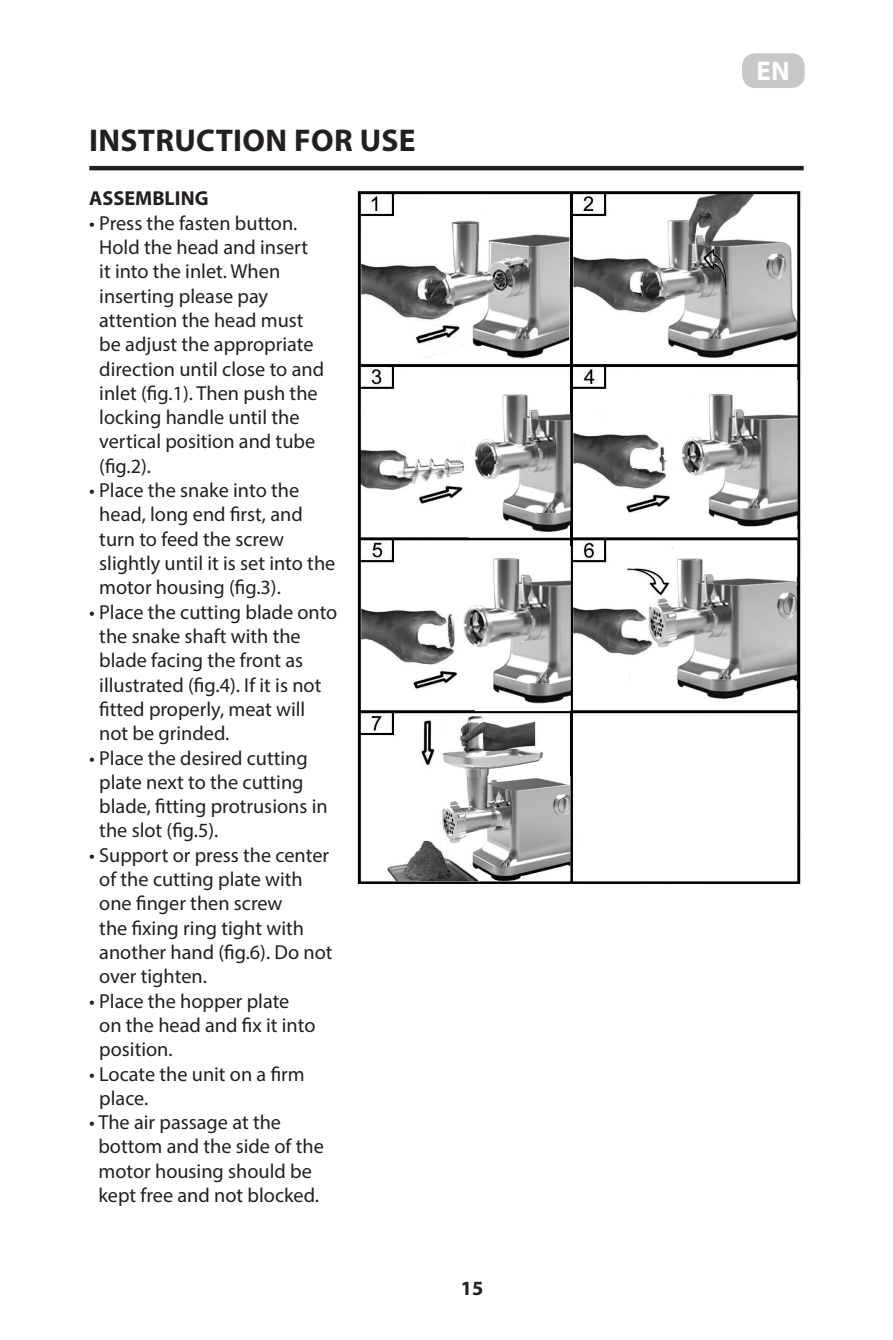
<style>
.page{position:relative;width:893px;height:1340px;background:#fff}
.page>*{position:absolute;margin:0;border:0;box-sizing:border-box;transform-origin:0 0}
.Podzag{font:700 31.5px "Myriad Pro";letter-spacing:.01em;color:#231f20}
.t1{font:700 27px "Myriad Pro";color:#fff}
.t2{font:20.25px/24.3px "Myriad Pro";color:#231f20}
.t3{font:700 20.25px "Myriad Pro";color:#231f20}
</style>
<div class="page">
<div style="left:742px;top:53px;width:63px;height:35px;background:#c7c8ca;border-radius:14px"></div>
<hr style="left:89px;top:166px;width:715px;height:4px;background:#231f20">
<img style="left:356px;top:191px;width:445px;height:694px">
<p class="Podzag" style="left:89px;top:120px;width:328px">INSTRUCTION FOR USE</p>
<p class="t3" style="left:89px;top:185px;width:121px">ASSEMBLING</p>
<p class="t2" style="left:99px;top:210px;width:226px;text-indent:-10px">• Press the fasten button.<br>Hold the head and insert it into the inlet. When inserting please pay attention the head must be adjust the appropriate direction until close to and inlet (fig.1). Then push the locking handle until the vertical position and tube (fig.2).</p>
<p class="t2" style="left:99px;top:478px;width:238px;text-indent:-10px">• Place the snake into the head, long end first, and turn to feed the screw slightly until it is set into the motor housing (fig.3).</p>
<p class="t2" style="left:99px;top:599px;width:240px;text-indent:-10px">• Place the cutting blade onto the snake shaft with the blade facing the front as illustrated (fig.4). If it is not fitted properly, meat will not be grinded.</p>
<p class="t2" style="left:99px;top:745px;width:230px;text-indent:-10px">• Place the desired cutting plate next to the cutting blade, fitting protrusions in the slot (fig.5).</p>
<p class="t2" style="left:99px;top:842px;width:235px;text-indent:-10px">• Support or press the center of the cutting plate with one finger then screw<br>the fixing ring tight with another hand (fig.6). Do not over tighten.</p>
<p class="t2" style="left:99px;top:988px;width:218px;text-indent:-10px">• Place the hopper plate on the head and fix it into position.</p>
<p class="t2" style="left:99px;top:1061px;width:207px;text-indent:-10px">• Locate the unit on a firm place.</p>
<p class="t2" style="left:98px;top:1109px;width:227px;text-indent:-9px">• The air passage at the bottom and the side of the motor housing should be kept free and not blocked.</p>
<p class="t3" style="left:461px;top:1274px;width:24px">15</p>
<h2 class="t1" style="left:757px;top:53px;width:35px">EN</h2>
</div>
